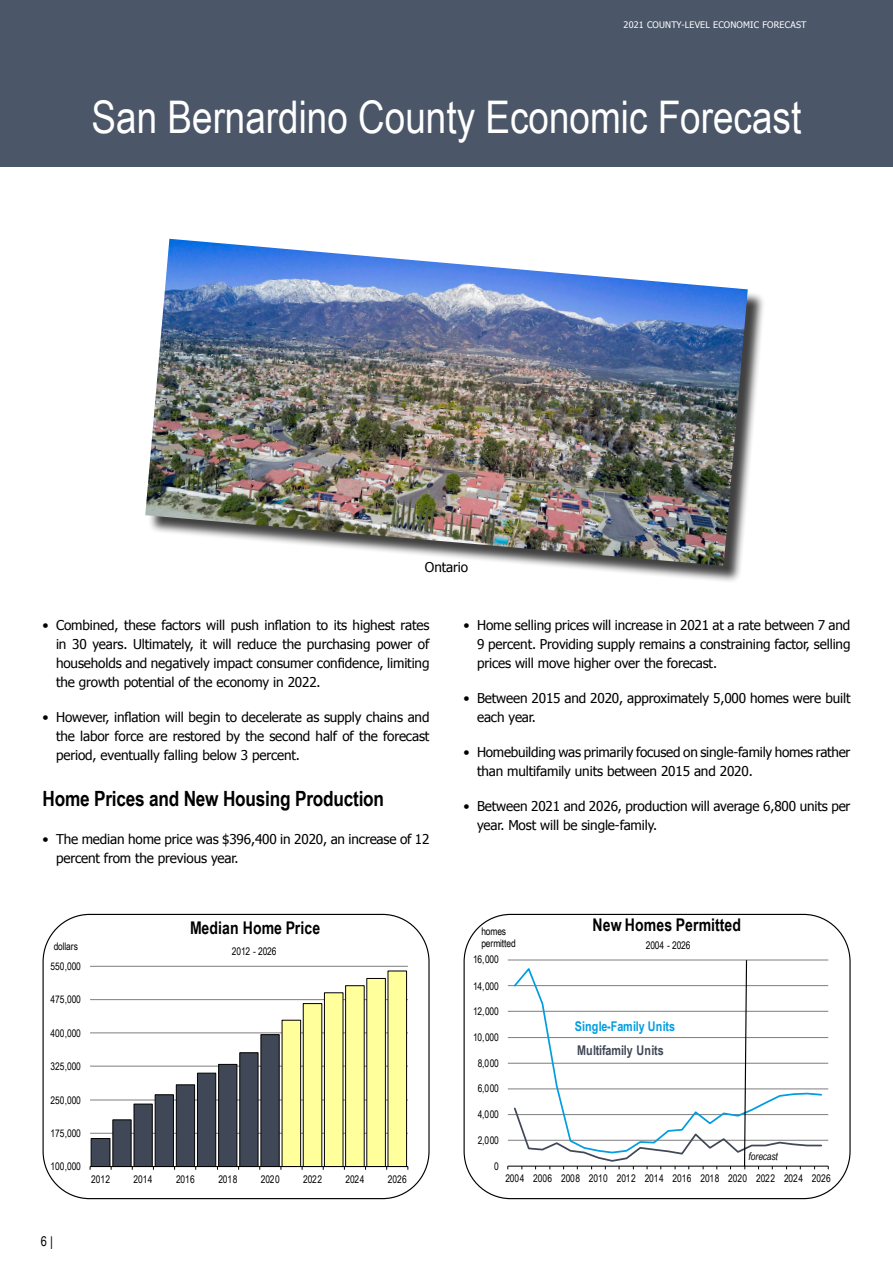
<style>
.page{position:relative;width:893px;height:1263px;background:#fff}
.page>*{position:absolute;margin:0;border:0;box-sizing:border-box;transform-origin:0 0}
.t1{font:45px "Arial Narrow";color:#fff}
.Profile_Subhead_1{font:700 21px "Arial Narrow";letter-spacing:-.01em;color:#000}
.t2{font:700 17.55px "Arial Narrow";letter-spacing:.005em;color:#000}
.Profile_Body_Text{font:13.5px/18.9px "Tahoma";letter-spacing:-.01em;color:#000}
.t3{font:13.5px "Arial Narrow";color:#000}
.t4{font:700 13.35px/24.5px "Arial Narrow";letter-spacing:-.01em;color:#009de0}
.t5{font:10.5px/11.1px "Arial Narrow";letter-spacing:-.01em;color:#000}
.t6{font:italic 10.5px "Arial Narrow";letter-spacing:-.01em;color:#000}
.t7{font:9px "Tahoma";letter-spacing:.02em;color:#fff}
.s1{color:#404756}
</style>
<div class="page">
<div style="left:0;top:0;width:893px;height:167px;background:#4b5768"></div>
<hr style="left:90px;top:1133px;width:318px;height:1px;background:#7f7f7f">
<hr style="left:90px;top:1100px;width:318px;height:1px;background:#7f7f7f">
<hr style="left:90px;top:1066px;width:318px;height:1px;background:#7f7f7f">
<hr style="left:90px;top:1032px;width:318px;height:1px;background:#7f7f7f">
<hr style="left:90px;top:999px;width:318px;height:1px;background:#7f7f7f">
<hr style="left:90px;top:966px;width:318px;height:1px;background:#7f7f7f">
<div style="left:282px;top:1020px;width:19px;height:146px;background:#ffff9b"></div>
<div style="left:282px;top:1020px;width:19px;height:146px;border:1px solid #000"></div>
<div style="left:303px;top:1003px;width:19px;height:163px;background:#ffff9b"></div>
<div style="left:324px;top:993px;width:19px;height:173px;background:#ffff9b"></div>
<div style="left:324px;top:992px;width:19px;height:174px;border:1px solid #000"></div>
<div style="left:346px;top:986px;width:18px;height:180px;background:#ffff9b"></div>
<div style="left:345px;top:985px;width:19px;height:181px;border:1px solid #000"></div>
<div style="left:367px;top:978px;width:18px;height:188px;background:#ffff9b"></div>
<div style="left:366px;top:978px;width:20px;height:188px;border:1px solid #000"></div>
<div style="left:388px;top:971px;width:19px;height:195px;background:#ffff9b"></div>
<div style="left:388px;top:971px;width:19px;height:195px;border:1px solid #000"></div>
<hr style="left:90px;top:1166px;width:318px;height:1px;background:#000">
<svg style="left:90px;top:1034px;width:192px;height:136px"></svg>
<svg style="left:507px;top:959px;width:322px;height:210px"></svg>
<div style="left:148px;top:242px;width:618px;height:342px;background:#000;opacity:.75"></div>
<img style="left:145px;top:239px;width:603px;height:327px">
<p class="t7" style="left:624px;top:19px;width:184px">2021 COUNTY-LEVEL ECONOMIC FORECAST</p>
<h1 class="t1" style="left:92px;top:85px;width:711px">San Bernardino County Economic Forecast</h1>
<p class="Profile_Body_Text" style="left:425px;top:557px;width:45px">Ontario</p>
<p class="Profile_Body_Text" style="left:56px;top:615px;width:375px;text-align:justify;text-indent:-14px">• Combined, these factors will push inflation to its highest rates in 30 years. Ultimately, it will reduce the purchasing power of households and negatively impact consumer confidence, limiting the growth potential of the economy in 2022.</p>
<p class="Profile_Body_Text" style="left:56px;top:707px;width:375px;text-align:justify;text-indent:-14px">• However, inflation will begin to decelerate as supply chains and the labor force are restored by the second half of the forecast period, eventually falling below 3 percent.</p>
<h1 class="Profile_Subhead_1" style="left:43px;top:783px;width:343px">Home Prices and New Housing Production</h1>
<p class="Profile_Body_Text" style="left:56px;top:829px;width:375px;text-indent:-14px">• The median home price was $396,400 in 2020, an increase of 12 percent from the previous year.</p>
<p class="t5" style="left:54px;top:940px;width:26px">dollars</p>
<p class="t5" style="left:51px;top:960px;width:32px">550,000</p>
<p class="t5" style="left:51px;top:993px;width:32px">475,000</p>
<p class="t5" style="left:51px;top:1027px;width:32px">400,000</p>
<p class="t5" style="left:51px;top:1060px;width:32px">325,000</p>
<p class="t5" style="left:51px;top:1094px;width:32px">250,000</p>
<p class="t5" style="left:51px;top:1127px;width:32px">175,000</p>
<p class="t5" style="left:51px;top:1160px;width:32px">100,000</p>
<p class="t2" style="left:190px;top:914px;width:132px">Median Home Price</p>
<p class="t5" style="left:232px;top:945px;width:46px">2012 - 2026</p>
<p class="t5" style="left:91px;top:1173px;width:20px">2012</p>
<p class="t5" style="left:134px;top:1173px;width:20px">2014</p>
<p class="t5" style="left:176px;top:1173px;width:20px">2016</p>
<p class="t5" style="left:218px;top:1173px;width:20px">2018</p>
<p class="t5" style="left:261px;top:1173px;width:20px">2020</p>
<p class="t5" style="left:303px;top:1173px;width:20px">2022</p>
<p class="t5" style="left:345px;top:1173px;width:20px">2024</p>
<p class="t5" style="left:388px;top:1173px;width:20px">2026</p>
<p class="t3" style="left:41px;top:1231px;width:14px">6 |</p>
<p class="Profile_Body_Text" style="left:477px;top:615px;width:375px;text-align:justify;text-indent:-14px">• Home selling prices will increase in 2021 at a rate between 7 and 9 percent. Providing supply remains a constraining factor, selling prices will move higher over the forecast.</p>
<p class="Profile_Body_Text" style="left:477px;top:688px;width:375px;text-indent:-14px">• Between 2015 and 2020, approximately 5,000 homes were built each year.</p>
<p class="Profile_Body_Text" style="left:477px;top:742px;width:375px;text-indent:-14px">• Homebuilding was primarily focused on single-family homes rather than multifamily units between 2015 and 2020.</p>
<p class="Profile_Body_Text" style="left:477px;top:796px;width:375px;text-indent:-14px">• Between 2021 and 2026, production will average 6,800 units per year. Most will be single-family.</p>
<p class="t5" style="left:481px;top:926px;width:36px">homes permitted</p>
<p class="t5" style="left:473px;top:954px;width:27px">16,000</p>
<p class="t5" style="left:473px;top:980px;width:27px">14,000</p>
<p class="t5" style="left:473px;top:1006px;width:27px">12,000</p>
<p class="t5" style="left:473px;top:1031px;width:27px">10,000</p>
<p class="t5" style="left:478px;top:1057px;width:23px">8,000</p>
<p class="t5" style="left:478px;top:1083px;width:23px">6,000</p>
<p class="t5" style="left:478px;top:1108px;width:23px">4,000</p>
<p class="t5" style="left:478px;top:1134px;width:23px">2,000</p>
<p class="t5" style="left:494px;top:1160px;width:6px">0</p>
<p class="t2" style="left:592px;top:911px;width:150px">New Homes Permitted</p>
<p class="t5" style="left:646px;top:939px;width:46px">2004 - 2026</p>
<p class="t4" style="left:575px;top:1013px;width:102px">Single-Family Units<br><span class="s1">Multifamily Units</span></p>
<p class="t6" style="left:749px;top:1150px;width:31px">forecast</p>
<p class="t5" style="left:505px;top:1172px;width:327px">2004 2006 2008 2010 2012 2014 2016 2018 2020 2022 2024 2026</p>
</div>
